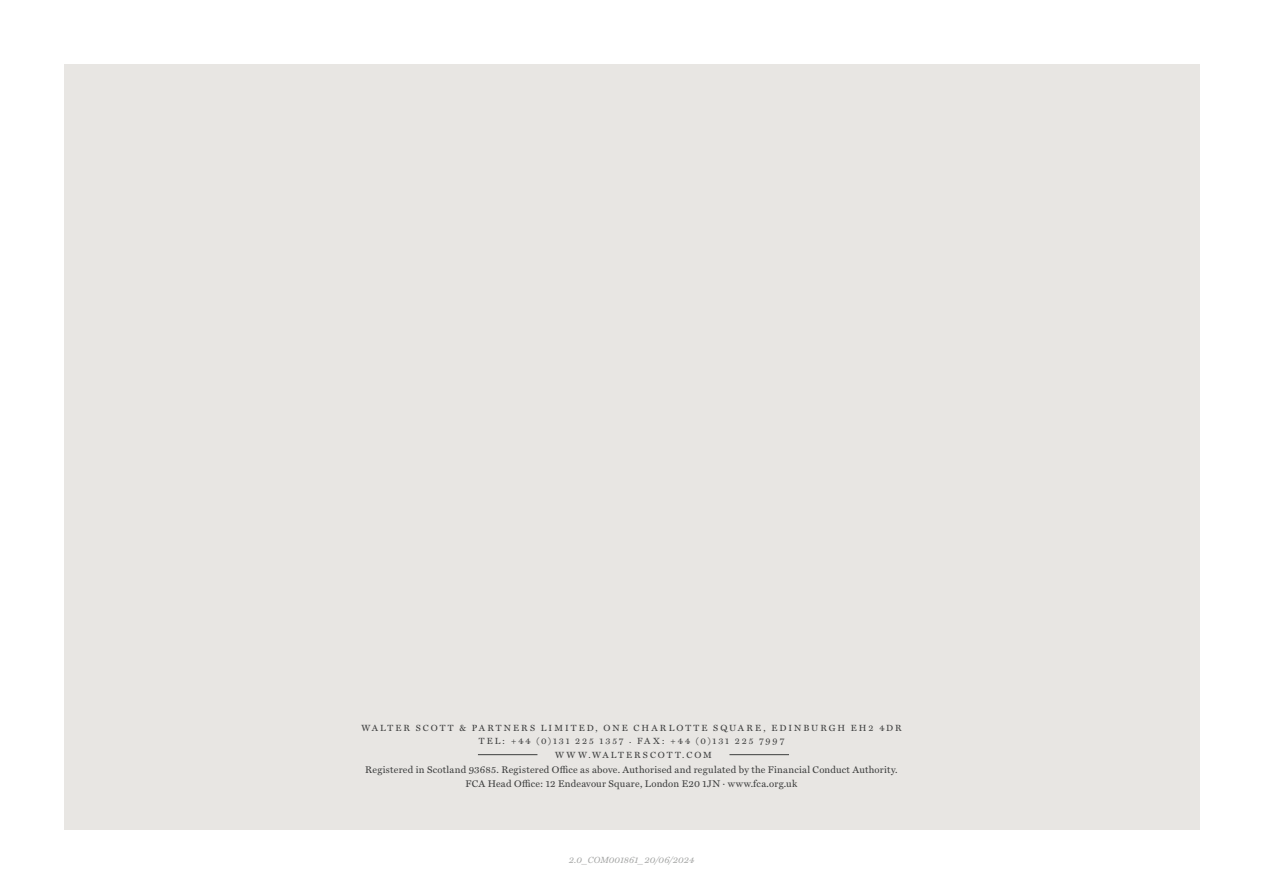
<style>
.page{position:relative;width:1263px;height:893px;background:#fff}
.page>*{position:absolute;margin:0;border:0;box-sizing:border-box;transform-origin:0 0}
.t1{font:9.75px/13.5px "Miller Text";letter-spacing:.025em;color:#3d3e3e;text-align:center}
.t2{font:9px/13.5px "Miller Text";letter-spacing:.225em;color:#3d3e3e;text-align:center}
.t3{font:italic 9px "Miller Text";letter-spacing:.01em;color:#a4a5a4}
</style>
<div class="page">
<div style="left:64px;top:64px;width:1135px;height:765px;background:#e8e6e3"></div>
<hr style="left:478px;top:754px;width:59px;height:1px;background:#3d3e3e">
<hr style="left:729px;top:754px;width:60px;height:1px;background:#3d3e3e">
<p class="t2" style="left:361px;top:721px;width:542px">WALTER SCOTT &amp; PARTNERS LIMITED, ONE CHARLOTTE SQUARE, EDINBURGH EH2 4DR<br>TEL: +44 (0)131 225 1357 . FAX: +44 (0)131 225 7997<br>WWW.WALTERSCOTT.COM</p>
<p class="t1" style="left:365px;top:763px;width:534px">Registered in Scotland 93685. Registered Office as above. Authorised and regulated by the Financial Conduct Authority.<br>FCA Head Office: 12 Endeavour Square, London E20 1JN · www.fca.org.uk</p>
<p class="t3" style="left:569px;top:855px;width:127px">2.0_COM001861_20/06/2024</p>
</div>
